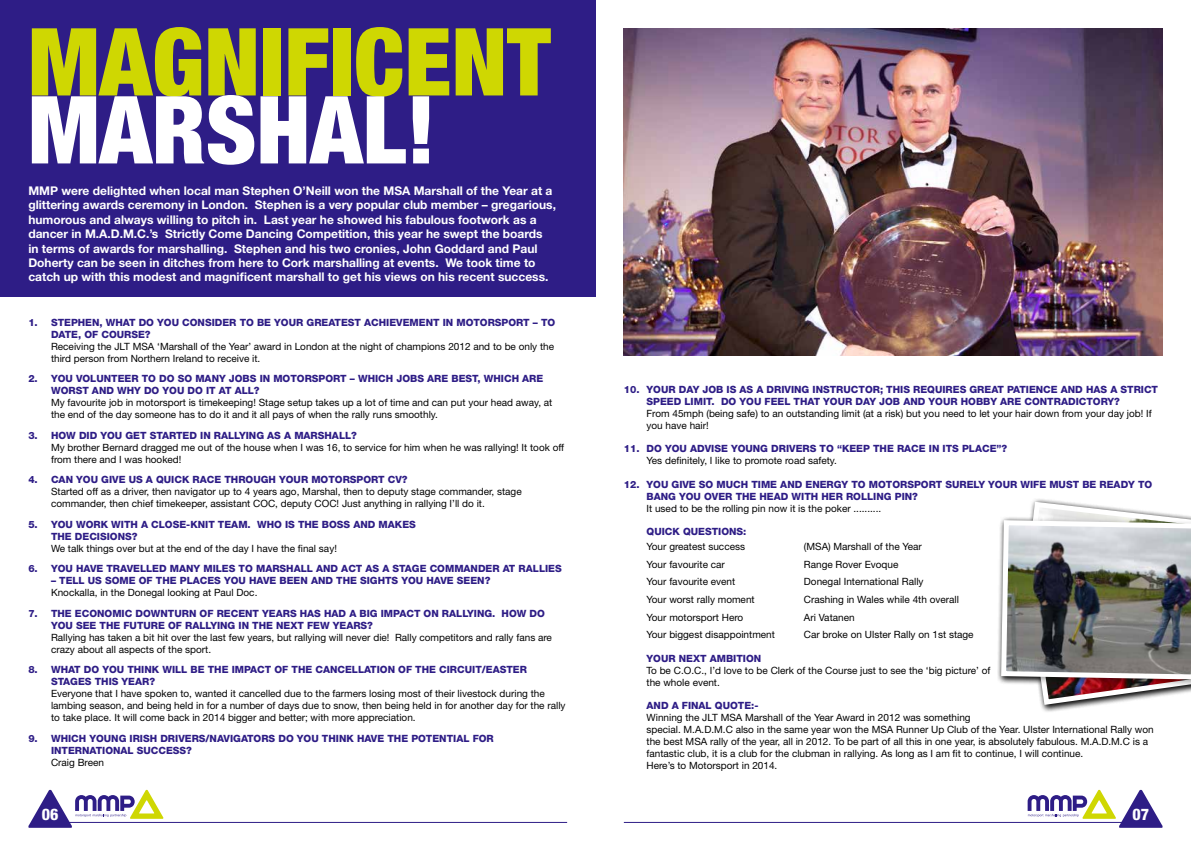
<style>
.page{position:relative;width:1191px;height:842px;background:#fff}
.page>*{position:absolute;margin:0;border:0;box-sizing:border-box;transform-origin:0 0}
.t1{font:900 condensed 94px "Helvetica Neue LT Std";color:#cfd702}
.t2{font:900 condensed 94px "Helvetica Neue LT Std";color:#fff}
.t3{font:800 condensed 16px "Helvetica Neue LT Std";color:#fff}
.t4{font:700 12px/14.4px "Helvetica Neue LT Std";color:#fff}
.t5{font:10px/12px "Helvetica Neue LT Std";color:#020202}
.t6{font:800 10px/12px "Helvetica Neue LT Std";color:#2e1d86}
</style>
<div class="page">
<div style="left:0;top:0;width:595px;height:297px;background:#2e1d86"></div>
<img style="left:624px;top:28px;width:538px;height:328px">
<div style="left:1020px;top:530px;width:171px;height:183px;background:#000;opacity:.35"></div>
<img style="left:998px;top:499px;width:193px;height:209px">
<svg style="left:28px;top:790px;width:135px;height:38px"></svg>
<svg style="left:1027px;top:790px;width:135px;height:38px"></svg>
<hr style="left:63px;top:822px;width:504px;height:1px;background:#2e1d86">
<hr style="left:624px;top:822px;width:503px;height:1px;background:#2e1d86">
<h1 class="t1" style="left:28px;top:4px;width:524px">MAGNIFICENT</h1>
<h1 class="t2" style="left:28px;top:72px;width:409px">MARSHAL!</h1>
<p class="t4" style="left:28px;top:183px;width:529px">MMP were delighted when local man Stephen O’Neill won the MSA Marshall of the Year at a glittering awards ceremony in London. Stephen is a very popular club member – gregarious, humorous and always willing to pitch in. Last year he showed his fabulous footwork as a dancer in M.A.D.M.C.’s Strictly Come Dancing Competition, this year he swept the boards<br>in terms of awards for marshalling. Stephen and his two cronies, John Goddard and Paul Doherty can be seen in ditches from here to Cork marshalling at events. We took time to catch up with this modest and magnificent marshall to get his views on his recent success.</p>
<p class="t6" style="left:51px;top:316px;width:506px;text-indent:-23px">1. STEPHEN, WHAT DO YOU CONSIDER TO BE YOUR GREATEST ACHIEVEMENT IN MOTORSPORT – TO<br>DATE, OF COURSE?</p>
<p class="t5" style="left:51px;top:340px;width:504px">Receiving the JLT MSA ‘Marshall of the Year’ award in London at the night of champions 2012 and to be only the third person from Northern Ireland to receive it.</p>
<p class="t6" style="left:51px;top:372px;width:494px;text-indent:-23px">2. YOU VOLUNTEER TO DO SO MANY JOBS IN MOTORSPORT – WHICH JOBS ARE BEST, WHICH ARE<br>WORST AND WHY DO YOU DO IT AT ALL?</p>
<p class="t5" style="left:51px;top:396px;width:503px">My favourite job in motorsport is timekeeping! Stage setup takes up a lot of time and can put your head away, at the end of the day someone has to do it and it all pays of when the rally runs smoothly.</p>
<p class="t6" style="left:28px;top:429px;width:330px">3. HOW DID YOU GET STARTED IN RALLYING AS A MARSHALL?</p>
<p class="t5" style="left:51px;top:441px;width:515px">My brother Bernard dragged me out of the house when I was 16, to service for him when he was rallying! It took off from there and I was hooked!</p>
<p class="t6" style="left:28px;top:473px;width:381px">4. CAN YOU GIVE US A QUICK RACE THROUGH YOUR MOTORSPORT CV?</p>
<p class="t5" style="left:51px;top:485px;width:472px">Started off as a driver, then navigator up to 4 years ago, Marshal, then to deputy stage commander, stage commander, then chief timekeeper, assistant COC, deputy COC! Just anything in rallying I’ll do it.</p>
<p class="t6" style="left:51px;top:518px;width:366px;text-indent:-23px">5. YOU WORK WITH A CLOSE-KNIT TEAM. WHO IS THE BOSS AND MAKES<br>THE DECISIONS?</p>
<p class="t5" style="left:51px;top:542px;width:287px">We talk things over but at the end of the day I have the final say!</p>
<p class="t6" style="left:28px;top:562px;width:535px">6. YOU HAVE TRAVELLED MANY MILES TO MARSHALL AND ACT AS A STAGE COMMANDER AT RALLIES</p>
<p class="t6" style="left:51px;top:574px;width:441px">– TELL US SOME OF THE PLACES YOU HAVE BEEN AND THE SIGHTS YOU HAVE SEEN?</p>
<p class="t5" style="left:51px;top:586px;width:208px">Knockalla, in the Donegal looking at Paul Doc.</p>
<p class="t6" style="left:51px;top:607px;width:495px;text-indent:-23px">7. THE ECONOMIC DOWNTURN OF RECENT YEARS HAS HAD A BIG IMPACT ON RALLYING. HOW DO<br>YOU SEE THE FUTURE OF RALLYING IN THE NEXT FEW YEARS?</p>
<p class="t5" style="left:51px;top:631px;width:502px">Rallying has taken a bit hit over the last few years, but rallying will never die! Rally competitors and rally fans are crazy about all aspects of the sport.</p>
<p class="t6" style="left:51px;top:663px;width:477px;text-indent:-23px">8. WHAT DO YOU THINK WILL BE THE IMPACT OF THE CANCELLATION OF THE CIRCUIT/EASTER<br>STAGES THIS YEAR?</p>
<p class="t5" style="left:51px;top:687px;width:516px">Everyone that I have spoken to, wanted it cancelled due to the farmers losing most of their livestock during the lambing season, and being held in for a number of days due to snow, then being held in for another day for the rally to take place. It will come back in 2014 bigger and better; with more appreciation.</p>
<p class="t6" style="left:51px;top:732px;width:444px;text-indent:-23px">9. WHICH YOUNG IRISH DRIVERS/NAVIGATORS DO YOU THINK HAVE THE POTENTIAL FOR<br>INTERNATIONAL SUCCESS?</p>
<p class="t5" style="left:51px;top:756px;width:54px">Craig Breen</p>
<p class="t6" style="left:646px;top:384px;width:513px;text-indent:-23px">10. YOUR DAY JOB IS AS A DRIVING INSTRUCTOR; THIS REQUIRES GREAT PATIENCE AND HAS A STRICT<br>SPEED LIMIT. DO YOU FEEL THAT YOUR DAY JOB AND YOUR HOBBY ARE CONTRADICTORY?</p>
<p class="t5" style="left:646px;top:407px;width:506px">From 45mph (being safe) to an outstanding limit (at a risk) but you need to let your hair down from your day job! If you have hair!</p>
<p class="t6" style="left:624px;top:443px;width:385px">11. DO YOU ADVISE YOUNG DRIVERS TO “KEEP THE RACE IN ITS PLACE”?</p>
<p class="t5" style="left:646px;top:455px;width:192px">Yes definitely, I like to promote road safety.</p>
<p class="t6" style="left:646px;top:478px;width:507px;text-indent:-23px">12. YOU GIVE SO MUCH TIME AND ENERGY TO MOTORSPORT SURELY YOUR WIFE MUST BE READY TO<br>BANG YOU OVER THE HEAD WITH HER ROLLING PIN?</p>
<p class="t5" style="left:646px;top:502px;width:236px">It used to be the rolling pin now it is the poker ..........</p>
<p class="t6" style="left:646px;top:526px;width:101px">QUICK QUESTIONS:</p>
<p class="t5" style="left:646px;top:540px;width:100px">Your greatest success</p>
<p class="t5" style="left:804px;top:540px;width:119px">(MSA) Marshall of the Year</p>
<p class="t5" style="left:646px;top:558px;width:80px">Your favourite car</p>
<p class="t5" style="left:804px;top:558px;width:96px">Range Rover Evoque</p>
<p class="t5" style="left:646px;top:576px;width:90px">Your favourite event</p>
<p class="t5" style="left:804px;top:576px;width:121px">Donegal International Rally</p>
<p class="t5" style="left:646px;top:593px;width:110px">Your worst rally moment</p>
<p class="t5" style="left:804px;top:593px;width:156px">Crashing in Wales while 4th overall</p>
<p class="t5" style="left:646px;top:611px;width:98px">Your motorsport Hero</p>
<p class="t5" style="left:804px;top:611px;width:52px">Ari Vatanen</p>
<p class="t5" style="left:646px;top:629px;width:130px">Your biggest disappointment</p>
<p class="t5" style="left:804px;top:629px;width:171px">Car broke on Ulster Rally on 1st stage</p>
<p class="t6" style="left:646px;top:652px;width:116px">YOUR NEXT AMBITION</p>
<p class="t5" style="left:646px;top:664px;width:345px">To be C.O.C., I’d love to be Clerk of the Course just to see the ‘big picture’ of the whole event.</p>
<p class="t6" style="left:646px;top:699px;width:113px">AND A FINAL QUOTE:-</p>
<p class="t5" style="left:646px;top:711px;width:509px">Winning the JLT MSA Marshall of the Year Award in 2012 was something<br>special. M.A.D.M.C also in the same year won the MSA Runner Up Club of the Year. Ulster International Rally won the best MSA rally of the year, all in 2012. To be part of all this in one year, is absolutely fabulous. M.A.D.M.C is a fantastic club, it is a club for the clubman in rallying. As long as I am fit to continue, I will continue.<br>Here’s to Motorsport in 2014.</p>
<h2 class="t3" style="left:42px;top:804px;width:18px">06</h2>
<h2 class="t3" style="left:1132px;top:804px;width:18px">07</h2>
</div>
